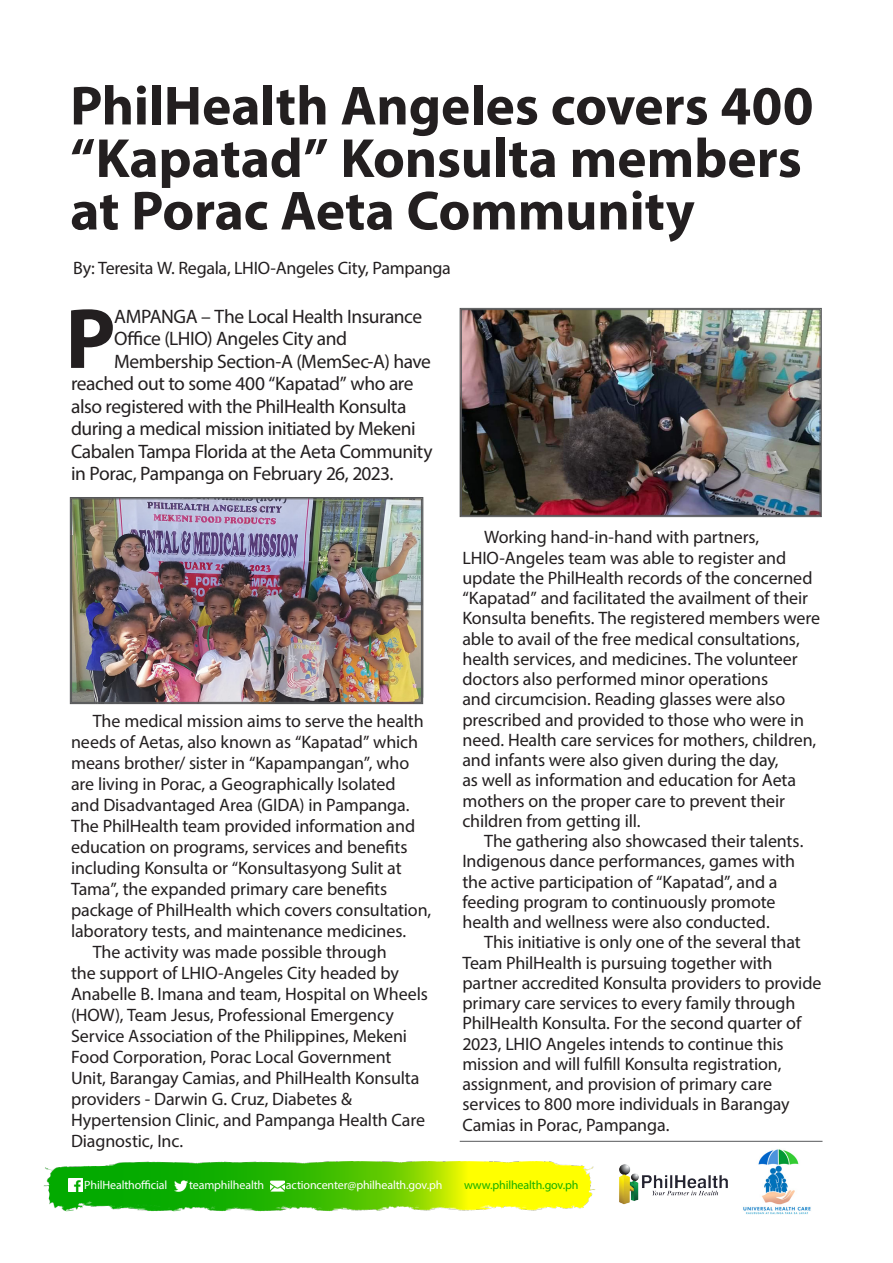
<style>
.page{position:relative;width:893px;height:1263px;background:#fff}
.page>*{position:absolute;margin:0;border:0;box-sizing:border-box;transform-origin:0 0}
.t1{font:700 86.25px "Myriad Pro";color:#231f20}
.t2{font:700 55.5px/52.5px "Myriad Pro";letter-spacing:-.005em;color:#231f20}
.t3{font:19.5px "Myriad Pro";letter-spacing:-.025em;color:#231f20}
.t4{font:18px/21px "Myriad Pro";letter-spacing:-.01em;color:#231f20}
.t5{font:12px "Myriad Pro";letter-spacing:-.01em;color:#fff}
.t6{font:12px "Myriad Pro";letter-spacing:-.01em;color:#16b000}
</style>
<div class="page">
<img style="left:44px;top:1162px;width:552px;height:50px">
<img style="left:743px;top:1149px;width:68px;height:66px">
<img style="left:619px;top:1164px;width:109px;height:41px">
<svg style="left:69px;top:1178px;width:13px;height:13px"></svg>
<svg style="left:175px;top:1180px;width:12px;height:12px"></svg>
<svg style="left:271px;top:1179px;width:13px;height:13px"></svg>
<hr style="left:460px;top:1141px;width:362px;height:1px;background:#57585a">
<img style="left:70px;top:497px;width:353px;height:207px">
<div style="left:71px;top:499px;width:351px;height:203px;border:1px solid #57585a"></div>
<img style="left:460px;top:308px;width:362px;height:209px">
<div style="left:461px;top:309px;width:359px;height:206px;border:1px solid #57585a"></div>
<p class="t2" style="left:70px;top:78px;width:745px">PhilHealth Angeles covers 400 “Kapatad” Konsulta members at Porac Aeta Community</p>
<p class="t4" style="left:73px;top:258px;width:379px">By: Teresita W. Regala, LHIO-Angeles City, Pampanga</p>
<p class="t1" style="left:65px;top:283px;width:52px">P</p>
<p class="t3" style="left:114px;top:304px;width:309px">AMPANGA – The Local Health Insurance</p>
<p class="t3" style="left:114px;top:327px;width:234px">Office (LHIO) Angeles City and</p>
<p class="t3" style="left:114px;top:349px;width:318px">Membership Section-A (MemSec-A) have</p>
<p class="t3" style="left:71px;top:372px;width:344px">reached out to some 400 “Kapatad” who are</p>
<p class="t3" style="left:71px;top:394px;width:337px">also registered with the PhilHealth Konsulta</p>
<p class="t3" style="left:71px;top:417px;width:346px">during a medical mission initiated by Mekeni</p>
<p class="t3" style="left:71px;top:439px;width:363px">Cabalen Tampa Florida at the Aeta Community</p>
<p class="t3" style="left:71px;top:462px;width:324px">in Porac, Pampanga on February 26, 2023.</p>
<p class="t4" style="left:71px;top:710px;width:362px;text-indent:22px">The medical mission aims to serve the health needs of Aetas, also known as “Kapatad” which means brother/ sister in “Kapampangan”, who are living in Porac, a Geographically Isolated<br>and Disadvantaged Area (GIDA) in Pampanga.<br>The PhilHealth team provided information and education on programs, services and benefits including Konsulta or “Konsultasyong Sulit at Tama”, the expanded primary care benefits package of PhilHealth which covers consultation, laboratory tests, and maintenance medicines.</p>
<p class="t4" style="left:71px;top:941px;width:358px;text-indent:22px">The activity was made possible through<br>the support of LHIO-Angeles City headed by Anabelle B. Imana and team, Hospital on Wheels (HOW), Team Jesus, Professional Emergency Service Association of the Philippines, Mekeni Food Corporation, Porac Local Government Unit, Barangay Camias, and PhilHealth Konsulta providers - Darwin G. Cruz, Diabetes &amp; Hypertension Clinic, and Pampanga Health Care Diagnostic, Inc.</p>
<p class="t4" style="left:462px;top:527px;width:359px;line-height:20.2px;text-indent:22px">Working hand-in-hand with partners, LHIO-Angeles team was able to register and update the PhilHealth records of the concerned “Kapatad” and facilitated the availment of their Konsulta benefits. The registered members were able to avail of the free medical consultations, health services, and medicines. The volunteer doctors also performed minor operations<br>and circumcision. Reading glasses were also prescribed and provided to those who were in need. Health care services for mothers, children, and infants were also given during the day,<br>as well as information and education for Aeta mothers on the proper care to prevent their children from getting ill.</p>
<p class="t4" style="left:462px;top:831px;width:342px;line-height:20.2px;text-indent:22px">The gathering also showcased their talents.<br>Indigenous dance performances, games with the active participation of “Kapatad”, and a feeding program to continuously promote health and wellness were also conducted.</p>
<p class="t4" style="left:462px;top:932px;width:360px;line-height:20.4px;text-indent:22px">This initiative is only one of the several that Team PhilHealth is pursuing together with partner accredited Konsulta providers to provide primary care services to every family through PhilHealth Konsulta. For the second quarter of 2023, LHIO Angeles intends to continue this mission and will fulfill Konsulta registration, assignment, and provision of primary care services to 800 more individuals in Barangay Camias in Porac, Pampanga.</p>
<p class="t5" style="left:84px;top:1177px;width:85px">PhilHealthofficial</p>
<p class="t5" style="left:189px;top:1177px;width:77px">teamphilhealth</p>
<p class="t5" style="left:286px;top:1177px;width:158px">actioncenter@philhealth.gov.ph</p>
<p class="t6" style="left:464px;top:1177px;width:116px">www.philhealth.gov.ph</p>
</div>
